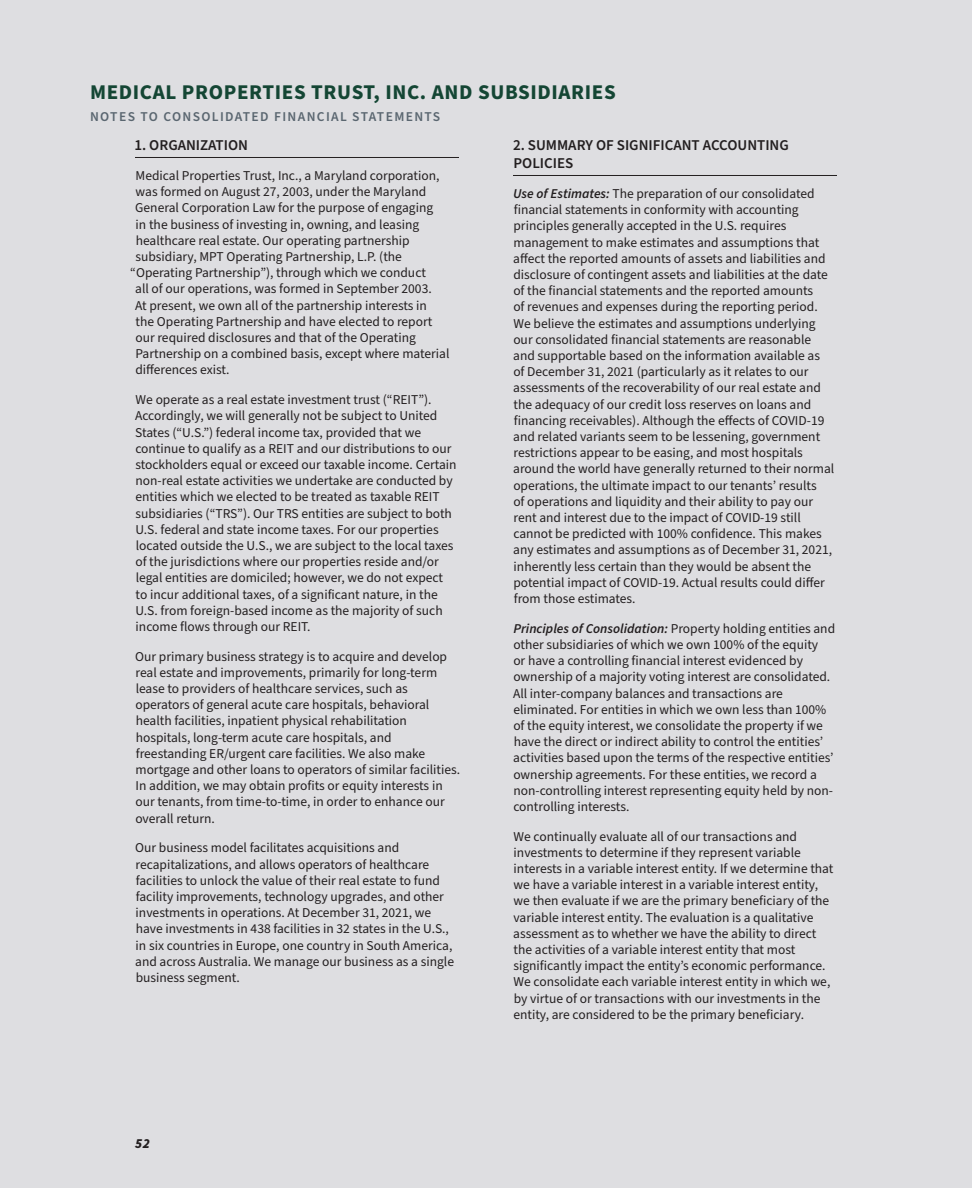
<style>
.page{position:relative;width:972px;height:1188px;background:#dedee1}
.page>*{position:absolute;margin:0;border:0;box-sizing:border-box;transform-origin:0 0}
.Headline{font:700 21px "Source Sans Pro";letter-spacing:.03em;color:#144634}
.Subline_2{font:600 15px/18px "Source Sans Pro";color:#231f20}
.Body_Copy{font:600 15px "Source Sans Pro";color:#231f20}
.Body_Copy-2{font:13.5px/16.2px "Source Sans Pro";color:#231f20}
.Intro{font:600 13.5px "Source Sans Pro";letter-spacing:.1em;color:#5a6670}
.t1{font:italic 900 13.5px "Source Sans Pro";color:#231f20}
.s1{font-weight:600;font-style:italic}
</style>
<div class="page">
<hr style="left:135px;top:157px;width:324px;height:1px;background:#231f20">
<hr style="left:513px;top:175px;width:324px;height:1px;background:#231f20">
<p class="Headline" style="left:90px;top:78px;width:527px">MEDICAL PROPERTIES TRUST, INC. AND SUBSIDIARIES</p>
<p class="Intro" style="left:90px;top:108px;width:352px">NOTES TO CONSOLIDATED FINANCIAL STATEMENTS</p>
<p class="Body_Copy" style="left:134px;top:135px;width:115px">1. ORGANIZATION</p>
<p class="Body_Copy-2" style="left:136px;top:168px;width:305px">Medical Properties Trust, Inc., a Maryland corporation,</p>
<p class="Body_Copy-2" style="left:136px;top:184px;width:292px">was formed on August 27, 2003, under the Maryland</p>
<p class="Body_Copy-2" style="left:135px;top:200px;width:300px">General Corporation Law for the purpose of engaging</p>
<p class="Body_Copy-2" style="left:136px;top:217px;width:285px">in the business of investing in, owning, and leasing</p>
<p class="Body_Copy-2" style="left:136px;top:233px;width:275px">healthcare real estate. Our operating partnership</p>
<p class="Body_Copy-2" style="left:135px;top:249px;width:268px">subsidiary, MPT Operating Partnership, L.P. (the</p>
<p class="Body_Copy-2" style="left:130px;top:265px;width:297px">“Operating Partnership”), through which we conduct</p>
<p class="Body_Copy-2" style="left:135px;top:281px;width:298px">all of our operations, was formed in September 2003.</p>
<p class="Body_Copy-2" style="left:135px;top:298px;width:293px">At present, we own all of the partnership interests in</p>
<p class="Body_Copy-2" style="left:136px;top:314px;width:298px">the Operating Partnership and have elected to report</p>
<p class="Body_Copy-2" style="left:135px;top:330px;width:282px">our required disclosures and that of the Operating</p>
<p class="Body_Copy-2" style="left:136px;top:346px;width:315px">Partnership on a combined basis, except where material</p>
<p class="Body_Copy-2" style="left:135px;top:362px;width:96px">differences exist.</p>
<p class="Body_Copy-2" style="left:135px;top:392px;width:323px">We operate as a real estate investment trust (“REIT”).<br>Accordingly, we will generally not be subject to United States (“U.S.”) federal income tax, provided that we continue to qualify as a REIT and our distributions to our stockholders equal or exceed our taxable income. Certain non-real estate activities we undertake are conducted by entities which we elected to be treated as taxable REIT subsidiaries (“TRS”). Our TRS entities are subject to both U.S. federal and state income taxes. For our properties located outside the U.S., we are subject to the local taxes of the jurisdictions where our properties reside and/or legal entities are domiciled; however, we do not expect to incur additional taxes, of a significant nature, in the U.S. from foreign-based income as the majority of such income flows through our REIT.</p>
<p class="Body_Copy-2" style="left:135px;top:649px;width:326px">Our primary business strategy is to acquire and develop real estate and improvements, primarily for long-term lease to providers of healthcare services, such as operators of general acute care hospitals, behavioral health facilities, inpatient physical rehabilitation hospitals, long-term acute care hospitals, and freestanding ER/urgent care facilities. We also make mortgage and other loans to operators of similar facilities.<br>In addition, we may obtain profits or equity interests in our tenants, from time-to-time, in order to enhance our overall return.</p>
<p class="Body_Copy-2" style="left:135px;top:840px;width:320px">Our business model facilitates acquisitions and recapitalizations, and allows operators of healthcare facilities to unlock the value of their real estate to fund facility improvements, technology upgrades, and other investments in operations. At December 31, 2021, we have investments in 438 facilities in 32 states in the U.S., in six countries in Europe, one country in South America, and across Australia. We manage our business as a single business segment.</p>
<p class="Subline_2" style="left:513px;top:137px;width:277px">2. SUMMARY OF SIGNIFICANT ACCOUNTING<br>POLICIES</p>
<p class="Body_Copy-2" style="left:513px;top:186px;width:323px"><span class="s1">Use of Estimates:</span> The preparation of our consolidated financial statements in conformity with accounting principles generally accepted in the U.S. requires management to make estimates and assumptions that affect the reported amounts of assets and liabilities and disclosure of contingent assets and liabilities at the date of the financial statements and the reported amounts<br>of revenues and expenses during the reporting period.<br>We believe the estimates and assumptions underlying our consolidated financial statements are reasonable and supportable based on the information available as of December 31, 2021 (particularly as it relates to our assessments of the recoverability of our real estate and the adequacy of our credit loss reserves on loans and financing receivables). Although the effects of COVID-19 and related variants seem to be lessening, government restrictions appear to be easing, and most hospitals around the world have generally returned to their normal operations, the ultimate impact to our tenants’ results<br>of operations and liquidity and their ability to pay our rent and interest due to the impact of COVID-19 still cannot be predicted with 100% confidence. This makes any estimates and assumptions as of December 31, 2021, inherently less certain than they would be absent the potential impact of COVID-19. Actual results could differ from those estimates.</p>
<p class="Body_Copy-2" style="left:513px;top:621px;width:324px"><span class="s1">Principles of Consolidation:</span> Property holding entities and other subsidiaries of which we own 100% of the equity<br>or have a controlling financial interest evidenced by ownership of a majority voting interest are consolidated.<br>All inter-company balances and transactions are eliminated. For entities in which we own less than 100% of the equity interest, we consolidate the property if we have the direct or indirect ability to control the entities’ activities based upon the terms of the respective entities’ ownership agreements. For these entities, we record a non-controlling interest representing equity held by non&shy;controlling interests.</p>
<p class="Body_Copy-2" style="left:513px;top:829px;width:322px">We continually evaluate all of our transactions and investments to determine if they represent variable interests in a variable interest entity. If we determine that we have a variable interest in a variable interest entity, we then evaluate if we are the primary beneficiary of the variable interest entity. The evaluation is a qualitative assessment as to whether we have the ability to direct the activities of a variable interest entity that most significantly impact the entity’s economic performance.<br>We consolidate each variable interest entity in which we, by virtue of or transactions with our investments in the entity, are considered to be the primary beneficiary.</p>
<p class="t1" style="left:135px;top:1134px;width:16px">52</p>
</div>
